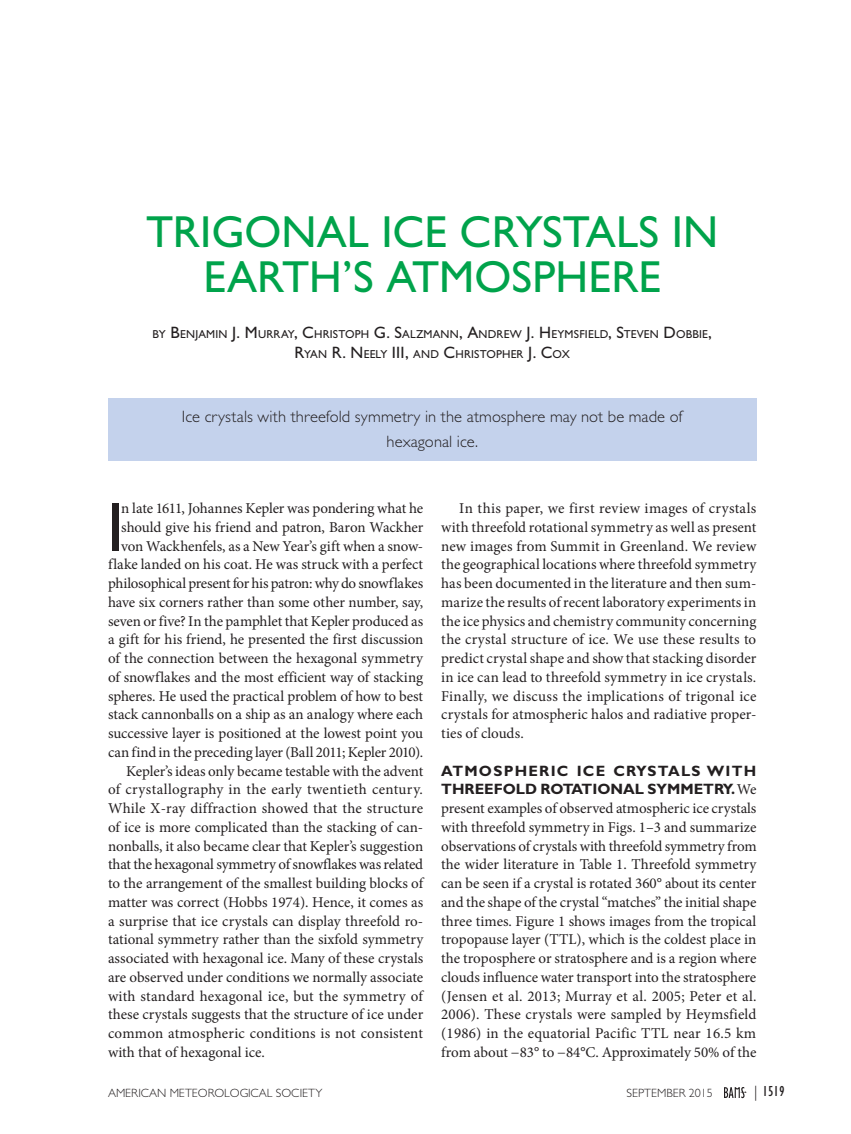
<style>
.page{position:relative;width:851px;height:1134px;background:#fff}
.page>*{position:absolute;margin:0;border:0;box-sizing:border-box;transform-origin:0 0}
.t1{font:condensed 71.1px "Gill Sans Std";color:#231f20}
.t2{font:45px/45px "Gill Sans Std";color:#00a34b;text-align:center}
.t3{font:300 16.5px/24.8px "Gill Sans Std";letter-spacing:.005em;color:#231f20;text-align:center}
.t4{font:15px/18.8px "Minion Pro";letter-spacing:-.005em;color:#231f20;text-align:justify}
.t5{font:15px "Minion Pro";letter-spacing:.015em;color:#231f20}
.t6{font:700 15px/18.8px "Gill Sans Std";color:#231f20}
.t7{font:15px "Minion Pro";letter-spacing:.025em;color:#231f20}
.t8{font:condensed 15px "Gill Sans Std";color:#231f20}
.t9{font:300 12px "Gill Sans Std";color:#231f20}
.t10{font:11.55px/19.5px "Gill Sans Std";letter-spacing:.015em;color:#231f20;text-align:center}
.s1{font-size:16.5px}
.s2{font-family:"Minion Pro";font-weight:400}
.s3{font-weight:300;font-stretch:normal}
</style>
<div class="page">
<div style="left:108px;top:398px;width:648px;height:63px;background:#c4d2ec"></div>
<svg style="left:724px;top:1087px;width:22px;height:11px"></svg>
<h2 class="t2" style="left:146px;top:209px;width:573px">TRIGONAL ICE CRYSTALS IN<br>EARTH’S ATMOSPHERE</h2>
<p class="t10" style="left:153px;top:325px;width:560px">BY <span class="s1">B</span>ENJAMIN <span class="s1">J. M</span> URRAY<span class="s1">, C</span>HRISTOPH <span class="s1">G. S</span>ALZMANN<span class="s1">, A</span>NDREW <span class="s1">J. H</span> EYMSFIELD<span class="s1">, S</span>TEVEN <span class="s1">D</span>OBBIE<span class="s1">,<br>R</span>YAN <span class="s1">R. N</span> EELY <span class="s1">III,</span> AND <span class="s1">C</span>HRISTOPHER <span class="s1">J. C</span>OX</p>
<p class="t3" style="left:182px;top:405px;width:502px">Ice crystals with threefold symmetry in the atmosphere may not be made of hexagonal ice.</p>
<h1 class="t1" style="left:108px;top:489px;width:16px">I</h1>
<p class="t4" style="left:121px;top:499px;width:303px">n late 1611, Johannes Kepler was pondering what he</p>
<p class="t4" style="left:121px;top:518px;width:303px">should give his friend and patron, Baron Wackher</p>
<p class="t4" style="left:121px;top:536px;width:303px">von Wackhenfels, as a New Year’s gift when a snow-</p>
<p class="t4" style="left:108px;top:555px;width:316px">flake landed on his coat. He was struck with a perfect</p>
<p class="t4" style="left:108px;top:574px;width:316px">philosophical present for his patron: why do snowflakes</p>
<p class="t4" style="left:108px;top:593px;width:316px">have six corners rather than some other number, say,</p>
<p class="t4" style="left:108px;top:611px;width:317px">seven or five? In the pamphlet that Kepler produced as</p>
<p class="t4" style="left:108px;top:630px;width:316px">a gift for his friend, he presented the first discussion</p>
<p class="t4" style="left:108px;top:649px;width:316px">of the connection between the hexagonal symmetry</p>
<p class="t4" style="left:108px;top:668px;width:316px">of snowflakes and the most efficient way of stacking</p>
<p class="t4" style="left:108px;top:686px;width:316px">spheres. He used the practical problem of how to best</p>
<p class="t4" style="left:108px;top:705px;width:316px">stack cannonballs on a ship as an analogy where each</p>
<p class="t4" style="left:108px;top:724px;width:317px">successive layer is positioned at the lowest point you</p>
<p class="t4" style="left:108px;top:743px;width:316px">can find in the preceding layer (Ball 2011; Kepler 2010).</p>
<p class="t4" style="left:126px;top:761px;width:299px">Kepler’s ideas only became testable with the advent</p>
<p class="t7" style="left:108px;top:779px;width:316px">of crystallography in the early twentieth century.</p>
<p class="t5" style="left:108px;top:798px;width:316px">While X-ray diffraction showed that the structure</p>
<p class="t4" style="left:108px;top:818px;width:316px">of ice is more complicated than the stacking of can-</p>
<p class="t4" style="left:108px;top:836px;width:317px">nonballs, it also became clear that Kepler’s suggestion</p>
<p class="t4" style="left:108px;top:855px;width:316px">that the hexagonal symmetry of snowflakes was related</p>
<p class="t4" style="left:108px;top:874px;width:316px">to the arrangement of the smallest building blocks of</p>
<p class="t4" style="left:108px;top:893px;width:316px">matter was correct (Hobbs 1974). Hence, it comes as</p>
<p class="t4" style="left:108px;top:911px;width:317px">a surprise that ice crystals can display threefold ro-</p>
<p class="t4" style="left:108px;top:930px;width:317px">tational symmetry rather than the sixfold symmetry</p>
<p class="t4" style="left:108px;top:949px;width:317px">associated with hexagonal ice. Many of these crystals</p>
<p class="t4" style="left:108px;top:968px;width:316px">are observed under conditions we normally associate</p>
<p class="t5" style="left:108px;top:986px;width:316px">with standard hexagonal ice, but the symmetry of</p>
<p class="t4" style="left:108px;top:1005px;width:316px">these crystals suggests that the structure of ice under</p>
<p class="t4" style="left:108px;top:1024px;width:316px">common atmospheric conditions is not consistent</p>
<p class="t4" style="left:108px;top:1043px;width:158px">with that of hexagonal ice.</p>
<p class="t4" style="left:441px;top:499px;width:316px;text-indent:18px">In this paper, we first review images of crystals with threefold rotational symmetry as well as present new images from Summit in Greenland. We review the geographical locations where threefold symmetry has been documented in the literature and then sum&shy;marize the results of recent laboratory experiments in the ice physics and chemistry community concerning the crystal structure of ice. We use these results to predict crystal shape and show that stacking disorder in ice can lead to threefold symmetry in ice crystals.<br>Finally, we discuss the implications of trigonal ice crystals for atmospheric halos and radiative proper&shy;ties of clouds.</p>
<p class="t6" style="left:441px;top:761px;width:317px">ATMOSPHERIC ICE CRYSTALS WITH<br>THREEFOLD ROTATIONAL SYMMETRY. <span class="s2">We</span></p>
<p class="t4" style="left:441px;top:799px;width:317px">present examples of observed atmospheric ice crystals with threefold symmetry in Figs. 1–3 and summarize observations of crystals with threefold symmetry from the wider literature in Table 1. Threefold symmetry can be seen if a crystal is rotated 360° about its center and the shape of the crystal “matches” the initial shape three times. Figure 1 shows images from the tropical tropopause layer (TTL), which is the coldest place in the troposphere or stratosphere and is a region where clouds influence water transport into the stratosphere (Jensen et al. 2013; Murray et al. 2005; Peter et al.<br>2006). These crystals were sampled by Heymsfield (1986) in the equatorial Pacific TTL near 16.5 km from about −83° to −84°C. Approximately 50% of the</p>
<p class="t9" style="left:108px;top:1086px;width:216px">AMERICAN METEOROLOGICAL SOCIETY</p>
<p class="t9" style="left:626px;top:1086px;width:88px">SEPTEMBER 2015</p>
<p class="t8" style="left:754px;top:1083px;width:32px"><span class="s3">|</span> 1519</p>
</div>
